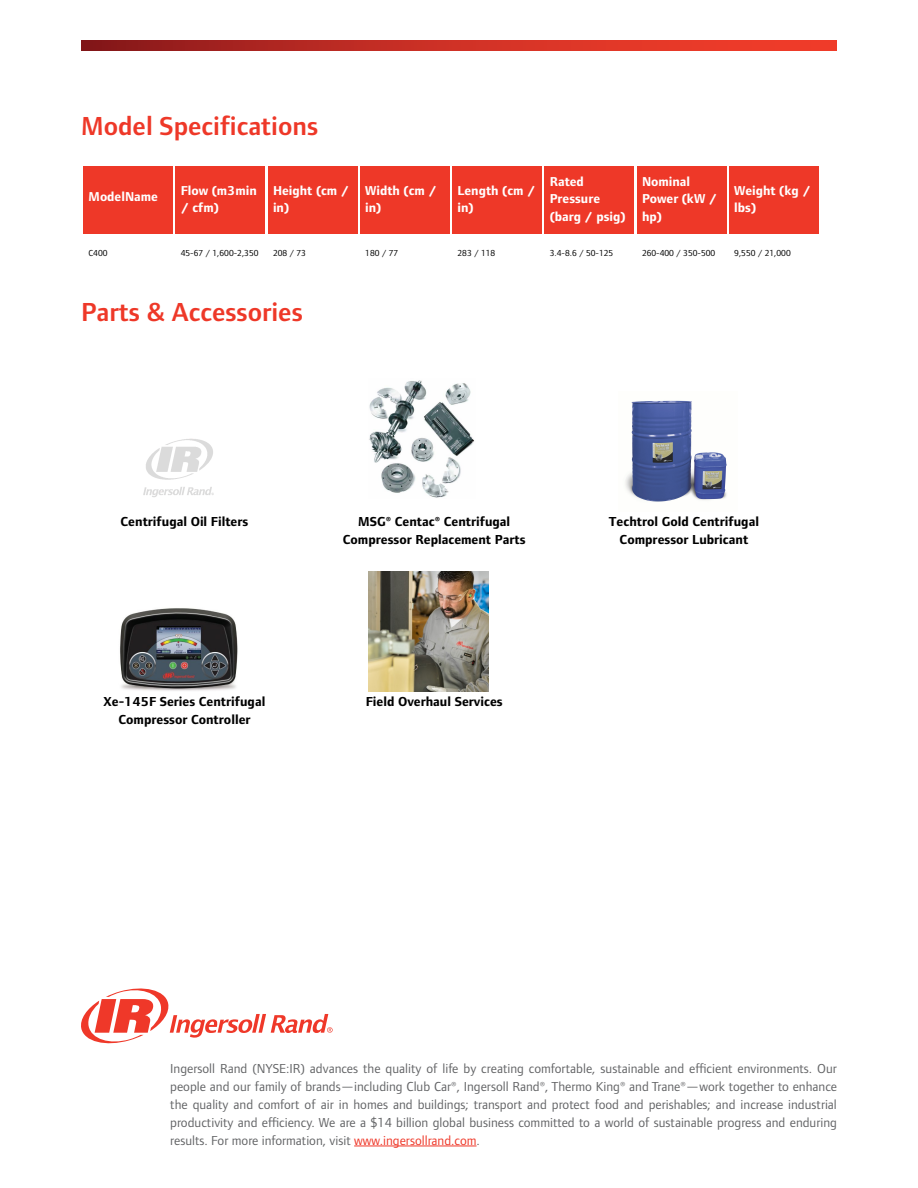
<style>
.page{position:relative;width:918px;height:1188px;background:#fff}
.page>*{position:absolute;margin:0;border:0;box-sizing:border-box;transform-origin:0 0}
.t1{font:600 27px "Foundry Form Sans";color:#ee3828}
.t2{font:13.5px/18px "Foundry Form Sans";color:#636466;text-align:justify}
.t3{font:700 13.5px/17.5px "Foundry Form Sans";color:#000;text-align:center}
.t4{font:700 13.35px/17.4px "Foundry Form Sans";color:#fff}
.t5{font:9px "Foundry Form Sans";color:#000}
.s1{color:#ef3829}
</style>
<div class="page">
<svg style="left:81px;top:40px;width:756px;height:11px;background:#c72e24"></svg>
<div style="left:83px;top:166px;width:90px;height:68px;background:#ee3828"></div>
<div style="left:176px;top:166px;width:90px;height:68px;background:#ee3828"></div>
<div style="left:268px;top:166px;width:90px;height:68px;background:#ee3828"></div>
<div style="left:360px;top:166px;width:90px;height:68px;background:#ee3828"></div>
<div style="left:452px;top:166px;width:90px;height:68px;background:#ee3828"></div>
<div style="left:544px;top:166px;width:90px;height:68px;background:#ee3828"></div>
<div style="left:637px;top:166px;width:90px;height:68px;background:#ee3828"></div>
<div style="left:729px;top:166px;width:90px;height:68px;background:#ee3828"></div>
<img style="left:143px;top:438px;width:71px;height:59px">
<img style="left:369px;top:380px;width:105px;height:118px">
<img style="left:625px;top:400px;width:102px;height:102px">
<img style="left:120px;top:608px;width:118px;height:83px">
<img style="left:368px;top:571px;width:120px;height:120px">
<hr style="left:354px;top:1146px;width:123px;height:1px;background:#ef3829">
<svg style="left:81px;top:988px;width:252px;height:56px"></svg>
<h1 class="t1" style="left:81px;top:111px;width:239px">Model Specifications</h1>
<p class="t4" style="left:88px;top:188px;width:71px">ModelName</p>
<p class="t4" style="left:181px;top:182px;width:78px">Flow (m3min / cfm)</p>
<p class="t4" style="left:273px;top:182px;width:78px">Height (cm / in)</p>
<p class="t4" style="left:365px;top:182px;width:73px">Width (cm / in)</p>
<p class="t4" style="left:458px;top:182px;width:79px">Length (cm / in)</p>
<p class="t4" style="left:550px;top:173px;width:77px">Rated<br>Pressure (barg / psig)</p>
<p class="t4" style="left:642px;top:173px;width:76px">Nominal<br>Power (kW / hp)</p>
<p class="t4" style="left:734px;top:182px;width:78px">Weight (kg / lbs)</p>
<p class="t5" style="left:88px;top:248px;width:21px">C400</p>
<p class="t5" style="left:181px;top:248px;width:79px">45-67 / 1,600-2,350</p>
<p class="t5" style="left:273px;top:248px;width:35px">208 / 73</p>
<p class="t5" style="left:365px;top:248px;width:35px">180 / 77</p>
<p class="t5" style="left:458px;top:248px;width:39px">283 / 118</p>
<p class="t5" style="left:550px;top:248px;width:65px">3.4-8.6 / 50-125</p>
<p class="t5" style="left:642px;top:248px;width:75px">260-400 / 350-500</p>
<p class="t5" style="left:734px;top:248px;width:58px">9,550 / 21,000</p>
<h1 class="t1" style="left:81px;top:296px;width:223px">Parts &amp; Accessories</h1>
<p class="t3" style="left:121px;top:513px;width:129px">Centrifugal Oil Filters</p>
<p class="t3" style="left:343px;top:513px;width:184px">MSG® Centac® Centrifugal<br>Compressor Replacement Parts</p>
<p class="t3" style="left:609px;top:513px;width:152px">Techtrol Gold Centrifugal<br>Compressor Lubricant</p>
<p class="t3" style="left:104px;top:693px;width:163px">Xe-145F Series Centrifugal<br>Compressor Controller</p>
<p class="t3" style="left:366px;top:693px;width:138px">Field Overhaul Services</p>
<p class="t2" style="left:170px;top:1059px;width:668px">Ingersoll Rand (NYSE:IR) advances the quality of life by creating comfortable, sustainable and efficient environments. Our people and our family of brands—including Club Car®, Ingersoll Rand®, Thermo King® and Trane®—work together to enhance the quality and comfort of air in homes and buildings; transport and protect food and perishables; and increase industrial productivity and efficiency. We are a $14 billion global business committed to a world of sustainable progress and enduring results. For more information, visit <span class="s1">www.ingersollrand.com</span>.</p>
</div>
